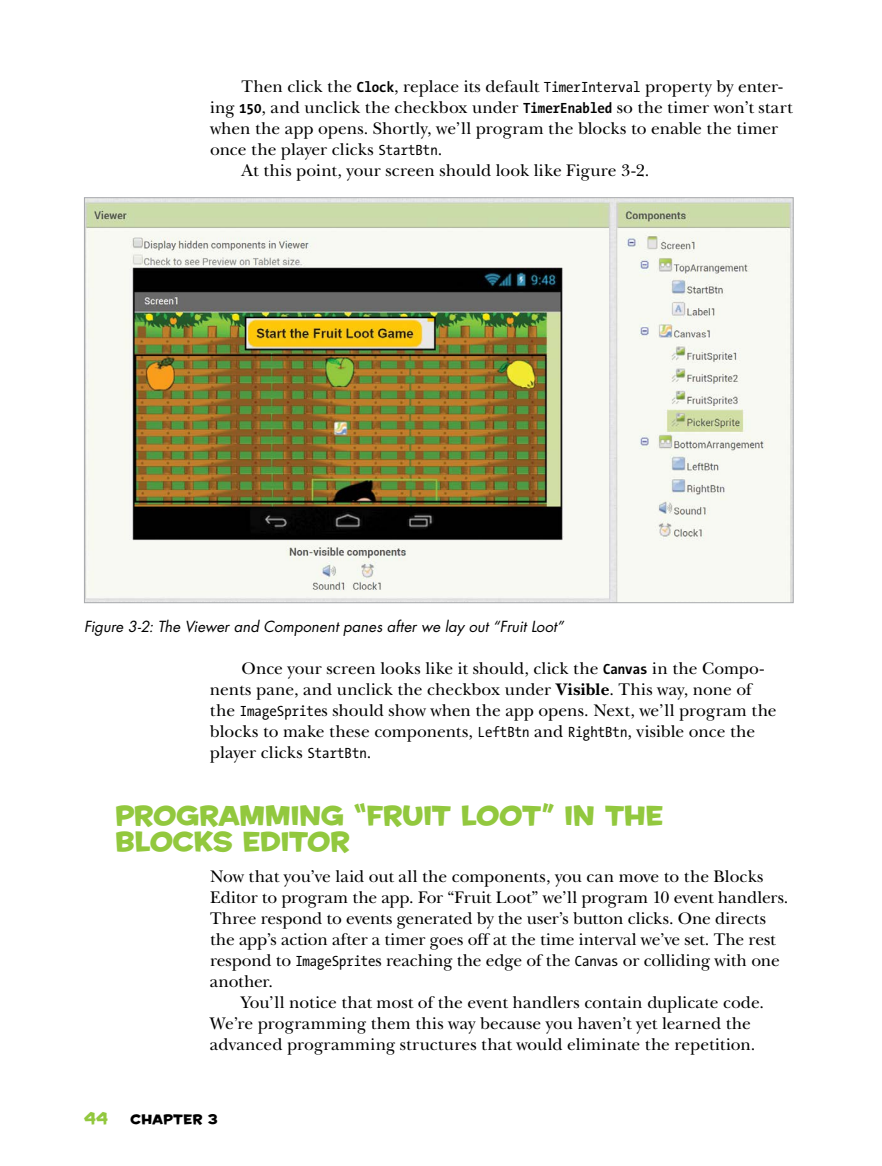
<style>
.page{position:relative;width:882px;height:1166px;background:#fff}
.page>*{position:absolute;margin:0;border:0;box-sizing:border-box;transform-origin:0 0}
.t1{font:26.25px/26.2px "Housearama Kingpin";color:#92c83e}
.t2{font:17.5px/21px "New Baskerville";color:#000}
.t3{font:15.75px "Housearama Kingpin";color:#92c83e}
.t4{font:italic 14.88px "Futura";letter-spacing:.005em;color:#000}
.t5{font:13.12px "Housearama Kingpin";letter-spacing:.035em;color:#000}
.s1{font-family:"The Sans Mono Condensed";font-weight:700;font-size:14.88px}
.s2{font-family:"The Sans Mono Condensed";font-size:14.88px}
.s3{font-weight:700}
</style>
<div class="page">
<img style="left:86px;top:199px;width:706px;height:402px">
<p class="t2" style="left:242px;top:75px;width:543px">Then click the <span class="s1">Clock</span>, replace its default <span class="s2">TimerInterval</span> property by enter-</p>
<p class="t2" style="left:210px;top:96px;width:584px">ing <span class="s1">150</span>, and unclick the checkbox under <span class="s1">TimerEnabled</span> so the timer won’t start</p>
<p class="t2" style="left:210px;top:117px;width:570px">when the app opens. Shortly, we’ll program the blocks to enable the timer</p>
<p class="t2" style="left:210px;top:138px;width:234px">once the player clicks <span class="s2">StartBtn</span>.</p>
<p class="t2" style="left:242px;top:159px;width:410px">At this point, your screen should look like Figure 3-2.</p>
<p class="t4" style="left:84px;top:616px;width:481px">Figure 3-2: The Viewer and Component panes after we lay out “Fruit Loot”</p>
<p class="t2" style="left:210px;top:658px;width:568px;text-indent:32px">Once your screen looks like it should, click the <span class="s1">Canvas</span> in the Compo&shy;nents pane, and unclick the checkbox under <span class="s3">Visible</span>. This way, none of the <span class="s2">ImageSprite</span>s should show when the app opens. Next, we’ll program the blocks to make these components, <span class="s2">LeftBtn</span> and <span class="s2">RightBtn</span>, visible once the player clicks <span class="s2">StartBtn</span>.</p>
<h1 class="t1" style="left:116px;top:801px;width:549px">PROGRAMMING “FRUIT LOOT” IN THE<br>BLOCKS EDITOR</h1>
<p class="t2" style="left:210px;top:866px;width:580px">Now that you’ve laid out all the components, you can move to the Blocks Editor to program the app. For “Fruit Loot” we’ll program 10 event handlers.<br>Three respond to events generated by the user’s button clicks. One directs the app’s action after a timer goes off at the time interval we’ve set. The rest respond to <span class="s2">ImageSprite</span>s reaching the edge of the <span class="s2">Canvas</span> or colliding with one another.</p>
<p class="t2" style="left:210px;top:992px;width:556px;text-indent:31px">You’ll notice that most of the event handlers contain duplicate code.<br>We’re programming them this way because you haven’t yet learned the advanced programming structures that would eliminate the repetition.</p>
<p class="t3" style="left:84px;top:1107px;width:25px">44</p>
<p class="t5" style="left:131px;top:1110px;width:89px">CHAPTER 3</p>
</div>
